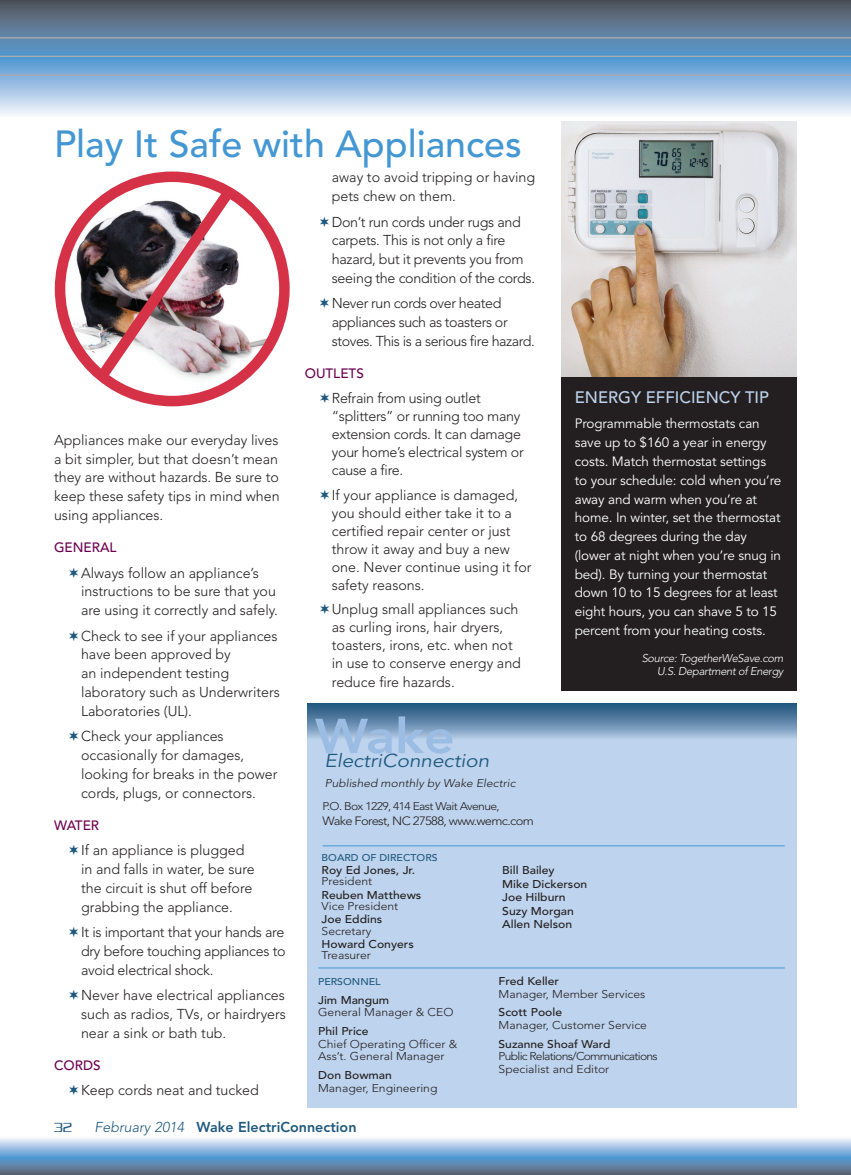
<style>
.page{position:relative;width:851px;height:1175px;background:#fff}
.page>*{position:absolute;margin:0;border:0;box-sizing:border-box;transform-origin:0 0}
.t1{font:800 48.3px "Avenir";color:#9bbde3;scale:1.11 1}
.t2{font:500 37.5px "Avenir";color:#4397d2}
.t3{font:italic 18.6px "Avenir";color:#1f597f;scale:1.11 1}
.t4{font:500 16.5px "Avenir";color:#bed3ed}
.t5{font:300 14.25px/18.8px "Avenir";color:#231f20}
.t6{font:300 14.25px/18px "Avenir";letter-spacing:-.02em;color:#231f20}
.t7{font:300 14.25px/18.8px "Avenir";letter-spacing:-.03em;color:#231f20}
.t8{font:800 14.25px "Avenir";color:#1f597f}
.t9{font:300 14.25px "Serpentine";color:#1f597f}
.t10{font:13.5px/18.8px "Avenir";letter-spacing:-.01em;color:#fff}
.t11{font:500 13.5px "Avenir";color:#6d0051}
.t12{font:300 12px "Avenir";letter-spacing:-.05em;color:#231f20;scale:1.08 1}
.t13{font:300 11.25px/12.6px "Avenir";color:#231f20;scale:1.08 1}
.t14{font:500 11.25px/13.5px "Avenir";color:#231f20;scale:1.08 1}
.t15{font:300 11.25px/12.6px "Avenir";letter-spacing:-.06em;color:#231f20;scale:1.08 1}
.t16{font:italic 300 11.25px/13.5px "Avenir";letter-spacing:-.03em;color:#fff;text-align:right}
.t17{font:300 11.1px "Avenir";letter-spacing:-.05em;color:#231f20;scale:1.08 1}
.t18{font:italic 300 11.1px "Avenir";color:#231f20;scale:1.08 1}
.t19{font:500 11.1px "Avenir";color:#231f20;scale:1.08 1}
.t20{font:500 9.75px "Avenir";color:#1f597f;scale:1.08 1}
.s1{font-weight:300;font-style:italic}
</style>
<div class="page">
<svg style="left:0;top:0;width:850px;height:115px;background:#7d9ebd"></svg>
<hr style="left:0;top:37px;width:850px;height:2px;background:#a8a9ad">
<hr style="left:0;top:56px;width:850px;height:1px;background:#a8a9ad">
<hr style="left:0;top:74px;width:850px;height:2px;background:#a8a9ad">
<svg style="left:0;top:1138px;width:850px;height:36px;background:#81a5c8"></svg>
<div style="left:308px;top:703px;width:488px;height:404px;background:#bed3ed"></div>
<div style="left:308px;top:703px;width:488px;height:36px;background:linear-gradient(to bottom,#184e77,#a7bfdd)"></div>
<hr style="left:323px;top:845px;width:461px;height:1px;background:#4397d2">
<hr style="left:318px;top:967px;width:466px;height:1px;background:#4397d2">
<img style="left:561px;top:122px;width:235px;height:255px">
<div style="left:561px;top:377px;width:235px;height:314px;background:#231f20"></div>
<img style="left:60px;top:177px;width:224px;height:224px;border-radius:112px">
<div style="left:55px;top:171px;width:235px;height:235px;border:10px solid #d63247;border-radius:50%"></div>
<img style="left:88px;top:177px;width:156px;height:212px">
<h2 class="t2" style="left:54px;top:122px;width:469px">Play It Safe with Appliances</h2>
<p class="t5" style="left:54px;top:430px;width:227px;text-align:justify">Appliances make our everyday lives a bit simpler, but that doesn’t mean they are without hazards. Be sure to keep these safety tips in mind when using appliances.</p>
<p class="t11" style="left:54px;top:539px;width:20px">General</p>
<p class="t5" style="left:81px;top:563px;width:198px">Always follow an appliance’s instructions to be sure that you are using it correctly and safely.</p>
<p class="t5" style="left:81px;top:626px;width:200px">Check to see if your appliances have been approved by<br>an independent testing laboratory such as Underwriters<br>Laboratories (UL).</p>
<p class="t5" style="left:81px;top:727px;width:198px">Check your appliances occasionally for damages, looking for breaks in the power cords, plugs, or connectors.</p>
<p class="t11" style="left:54px;top:817px;width:22px">Water</p>
<p class="t5" style="left:81px;top:841px;width:175px">If an appliance is plugged in and falls in water, be sure the circuit is shut off before grabbing the appliance.</p>
<p class="t5" style="left:81px;top:922px;width:206px;text-align:justify">It is important that your hands are dry before touching appliances to avoid electrical shock.</p>
<p class="t5" style="left:81px;top:985px;width:206px;text-align:justify">Never have electrical appliances such as radios, TVs, or hairdryers near a sink or bath tub.</p>
<p class="t11" style="left:54px;top:1057px;width:46px">Cords</p>
<p class="t5" style="left:81px;top:1081px;width:179px">Keep cords neat and tucked</p>
<p class="t5" style="left:332px;top:168px;width:205px">away to avoid tripping or having pets chew on them.</p>
<p class="t6" style="left:332px;top:212px;width:205px;line-height:18.8px">Don’t run cords under rugs and carpets. This is not only a fire hazard, but it prevents you from seeing the condition of the cords.</p>
<p class="t7" style="left:332px;top:294px;width:205px">Never run cords over heated appliances such as toasters or stoves. This is a serious fire hazard.</p>
<p class="t11" style="left:305px;top:365px;width:20px">Outlets</p>
<p class="t6" style="left:332px;top:389px;width:193px">Refrain from using outlet “splitters” or running too many extension cords. It can damage your home’s electrical system or cause a fire.</p>
<p class="t5" style="left:332px;top:486px;width:201px;line-height:18px">If your appliance is damaged, you should either take it to a certified repair center or just throw it away and buy a new one. Never continue using it for safety reasons.</p>
<p class="t5" style="left:332px;top:600px;width:191px;line-height:18.1px">Unplug small appliances such as curling irons, hair dryers, toasters, irons, etc. when not in use to conserve energy and reduce fire hazards.</p>
<h1 class="t1" style="left:315px;top:707px;width:127px">Wake</h1>
<h3 class="t3" style="left:324px;top:750px;width:150px">ElectriConnection</h3>
<p class="t18" style="left:325px;top:776px;width:178px">Published monthly by Wake Electric</p>
<p class="t17" style="left:322px;top:800px;width:165px">P.O. Box 1229, 414 East Wait Avenue,</p>
<p class="t12" style="left:322px;top:813px;width:197px">Wake Forest, NC 27588, www.wemc.com</p>
<p class="t4" style="left:574px;top:388px;width:23px">Energy</p>
<p class="t4" style="left:645px;top:388px;width:40px">Efficiency</p>
<p class="t4" style="left:745px;top:388px;width:17px">Tip</p>
<p class="t10" style="left:574px;top:415px;width:208px">Programmable thermostats can save up to $160 a year in energy costs. Match thermostat settings to your schedule: cold when you’re away and warm when you’re at home. In winter, set the thermostat to 68 degrees during the day (lower at night when you’re snug in bed). By turning your thermostat down 10 to 15 degrees for at least eight hours, you can shave 5 to 15 percent from your heating costs.</p>
<p class="t16" style="left:641px;top:651px;width:143px">Source: TogetherWeSave.com<br>U.S. Department of Energy</p>
<p class="t20" style="left:321px;top:851px;width:8px">Boar</p>
<p class="t20" style="left:351px;top:851px;width:34px">d of Directors</p>
<p class="t14" style="left:321px;top:863px;width:88px">Roy Ed Jones, Jr.</p>
<p class="t13" style="left:321px;top:875px;width:48px">President</p>
<p class="t14" style="left:321px;top:888px;width:94px">Reuben Matthews</p>
<p class="t13" style="left:321px;top:899px;width:72px">Vice President</p>
<p class="t14" style="left:321px;top:913px;width:58px">Joe Eddins</p>
<p class="t13" style="left:321px;top:924px;width:48px">Secretary</p>
<p class="t14" style="left:321px;top:937px;width:87px">Howard Conyers</p>
<p class="t13" style="left:321px;top:949px;width:47px">Treasurer</p>
<p class="t20" style="left:318px;top:975px;width:14px">Personnel</p>
<p class="t14" style="left:318px;top:993px;width:67px">Jim Mangum</p>
<p class="t13" style="left:318px;top:1006px;width:127px">General Manager &amp; CEO</p>
<p class="t14" style="left:318px;top:1024px;width:48px">Phil Price</p>
<p class="t13" style="left:318px;top:1037px;width:130px">Chief Operating Officer &amp;<br>Ass’t. General Manager</p>
<p class="t14" style="left:318px;top:1068px;width:70px">Don Bowman</p>
<p class="t13" style="left:318px;top:1081px;width:112px">Manager, Engineering</p>
<p class="t14" style="left:502px;top:863px;width:80px">Bill Bailey<br>Mike Dickerson<br>Joe Hilburn<br>Suzy Morgan<br>Allen Nelson</p>
<p class="t14" style="left:498px;top:974px;width:58px">Fred Keller</p>
<p class="t13" style="left:498px;top:987px;width:137px">Manager, Member Services</p>
<p class="t14" style="left:498px;top:1006px;width:60px">Scott Poole</p>
<p class="t13" style="left:498px;top:1018px;width:139px">Manager, Customer Service</p>
<p class="t19" style="left:498px;top:1037px;width:105px">Suzanne Shoaf Ward</p>
<p class="t15" style="left:498px;top:1050px;width:149px">Public Relations/Communications<br>Specialist and Editor</p>
<p class="t9" style="left:54px;top:1119px;width:19px">32</p>
<p class="t8" style="left:94px;top:1118px;width:263px"><span class="s1">February 2014</span> Wake ElectriConnection</p>
</div>
